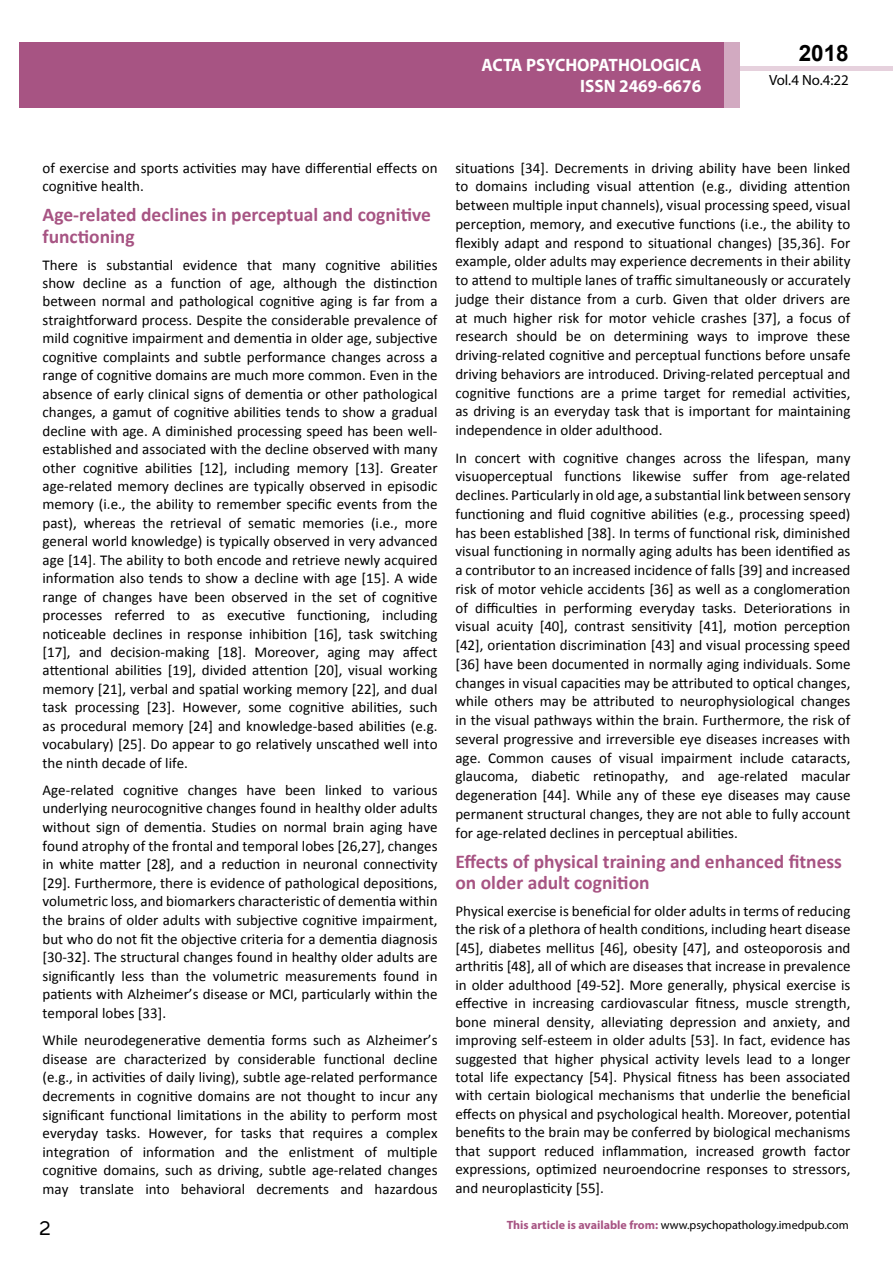
<style>
.page{position:relative;width:893px;height:1263px;background:#fff}
.page>*{position:absolute;margin:0;border:0;box-sizing:border-box;transform-origin:0 0}
.t1{font:25.5px "Tunga";color:#000}
.t2{font:700 22.5px "Arial";color:#000}
.t3{font:700 19.5px/21.5px "Calibri";color:#a75483}
.t4{font:700 18px/21.6px "Myriad Pro";color:#fff;text-align:right;scale:.96 1}
.t5{font:15px/18.5px "Calibri";color:#000;text-align:justify}
.t6{font:14.85px "Myriad Pro";color:#000}
.t7{font:12px "Myriad Pro";color:#000}
.s1{color:#222}
.s2{font-weight:700;color:#a75483}
</style>
<div class="page">
<div style="left:722px;top:66px;width:171px;height:5px;background:#e6d1dd"></div>
<div style="left:19px;top:42px;width:706px;height:66px;background:#a75483"></div>
<div style="left:725px;top:43px;width:15px;height:65px;background:#d2aac1"></div>
<p class="t4" style="left:482px;top:53px;width:230px">ACTA PSYCHOPATHOLOGICA<br>ISSN 2469-6676</p>
<h2 class="t2" style="left:799px;top:38px;width:52px">2018</h2>
<p class="t6" style="left:769px;top:71px;width:81px">Vol.4 No.4:22</p>
<p class="t5" style="left:43px;top:159px;width:396px">of exercise and sports activities may have differential effects on cognitive health.</p>
<h3 class="t3" style="left:43px;top:204px;width:390px">Age-related declines in perceptual and cognitive functioning</h3>
<p class="t5" style="left:43px;top:255px;width:397px">There is substantial evidence that many cognitive abilities show decline as a function of age, although the distinction between normal and pathological cognitive aging is far from a straightforward process. Despite the considerable prevalence of mild cognitive impairment and dementia in older age, subjective cognitive complaints and subtle performance changes across a range of cognitive domains are much more common. Even in the absence of early clinical signs of dementia or other pathological changes, a gamut of cognitive abilities tends to show a gradual decline with age. A diminished processing speed has been well&shy;established and associated with the decline observed with many other cognitive abilities [12], including memory [13]. Greater age-related memory declines are typically observed in episodic memory (i.e., the ability to remember specific events from the past), whereas the retrieval of sematic memories (i.e., more general world knowledge) is typically observed in very advanced age [14]<span class="s1">.</span> The ability to both encode and retrieve newly acquired information also tends to show a decline with age [15]. A wide range of changes have been observed in the set of cognitive processes referred to as executive functioning, including noticeable declines in response inhibition [16], task switching [17], and decision-making [18]. Moreover, aging may affect attentional abilities [19], divided attention [20], visual working memory [21], verbal and spatial working memory [22], and dual task processing [23]. However, some cognitive abilities, such as procedural memory [24] and knowledge-based abilities (e.g. vocabulary) [25]<span class="s1">.</span> Do appear to go relatively unscathed well into the ninth decade of life.</p>
<p class="t5" style="left:43px;top:781px;width:397px">Age-related cognitive changes have been linked to various underlying neurocognitive changes found in healthy older adults without sign of dementia. Studies on normal brain aging have found atrophy of the frontal and temporal lobes [26,27], changes in white matter [28], and a reduction in neuronal connectivity [29]. Furthermore, there is evidence of pathological depositions, volumetric loss, and biomarkers characteristic of dementia within the brains of older adults with subjective cognitive impairment, but who do not fit the objective criteria for a dementia diagnosis [30-32]. The structural changes found in healthy older adults are significantly less than the volumetric measurements found in patients with Alzheimer’s disease or MCI, particularly within the temporal lobes [33].</p>
<p class="t5" style="left:43px;top:1031px;width:397px">While neurodegenerative dementia forms such as Alzheimer’s disease are characterized by considerable functional decline (e.g., in activities of daily living), subtle age-related performance decrements in cognitive domains are not thought to incur any significant functional limitations in the ability to perform most everyday tasks. However, for tasks that requires a complex integration of information and the enlistment of multiple cognitive domains, such as driving, subtle age-related changes may translate into behavioral decrements and hazardous</p>
<p class="t5" style="left:455px;top:158px;width:397px">situations [34]. Decrements in driving ability have been linked to domains including visual attention (e.g., dividing attention between multiple input channels), visual processing speed, visual perception, memory, and executive functions (i.e., the ability to flexibly adapt and respond to situational changes) [35,36]. For example, older adults may experience decrements in their ability to attend to multiple lanes of traffic simultaneously or accurately judge their distance from a curb. Given that older drivers are at much higher risk for motor vehicle crashes [37], a focus of research should be on determining ways to improve these driving-related cognitive and perceptual functions before unsafe driving behaviors are introduced. Driving-related perceptual and cognitive functions are a prime target for remedial activities, as driving is an everyday task that is important for maintaining independence in older adulthood.</p>
<p class="t5" style="left:455px;top:448px;width:397px">In concert with cognitive changes across the lifespan, many visuoperceptual functions likewise suffer from age-related declines. Particularly in old age, a substantial link between sensory functioning and fluid cognitive abilities (e.g., processing speed) has been established [38]. In terms of functional risk, diminished visual functioning in normally aging adults has been identified as a contributor to an increased incidence of falls [39] and increased risk of motor vehicle accidents [36] as well as a conglomeration of difficulties in performing everyday tasks. Deteriorations in visual acuity [40], contrast sensitivity [41], motion perception [42], orientation discrimination [43] and visual processing speed [36] have been documented in normally aging individuals. Some changes in visual capacities may be attributed to optical changes, while others may be attributed to neurophysiological changes in the visual pathways within the brain. Furthermore, the risk of several progressive and irreversible eye diseases increases with age. Common causes of visual impairment include cataracts, glaucoma, diabetic retinopathy, and age-related macular degeneration [44]. While any of these eye diseases may cause permanent structural changes, they are not able to fully account for age-related declines in perceptual abilities.</p>
<h3 class="t3" style="left:455px;top:850px;width:388px">Effects of physical training and enhanced fitness on older adult cognition</h3>
<p class="t5" style="left:455px;top:902px;width:397px">Physical exercise is beneficial for older adults in terms of reducing the risk of a plethora of health conditions, including heart disease [45], diabetes mellitus [46], obesity [47], and osteoporosis and arthritis [48], all of which are diseases that increase in prevalence in older adulthood [49-52]. More generally, physical exercise is effective in increasing cardiovascular fitness, muscle strength, bone mineral density, alleviating depression and anxiety, and improving self-esteem in older adults [53]. In fact, evidence has suggested that higher physical activity levels lead to a longer total life expectancy [54]. Physical fitness has been associated with certain biological mechanisms that underlie the beneficial effects on physical and psychological health. Moreover, potential benefits to the brain may be conferred by biological mechanisms that support reduced inflammation, increased growth factor expressions, optimized neuroendocrine responses to stressors, and neuroplasticity [55].</p>
<h1 class="t1" style="left:39px;top:1211px;width:13px">2</h1>
<p class="t7" style="left:507px;top:1218px;width:343px"><span class="s2">This article is available from:</span> www.psychopathology.imedpub.com</p>
</div>
